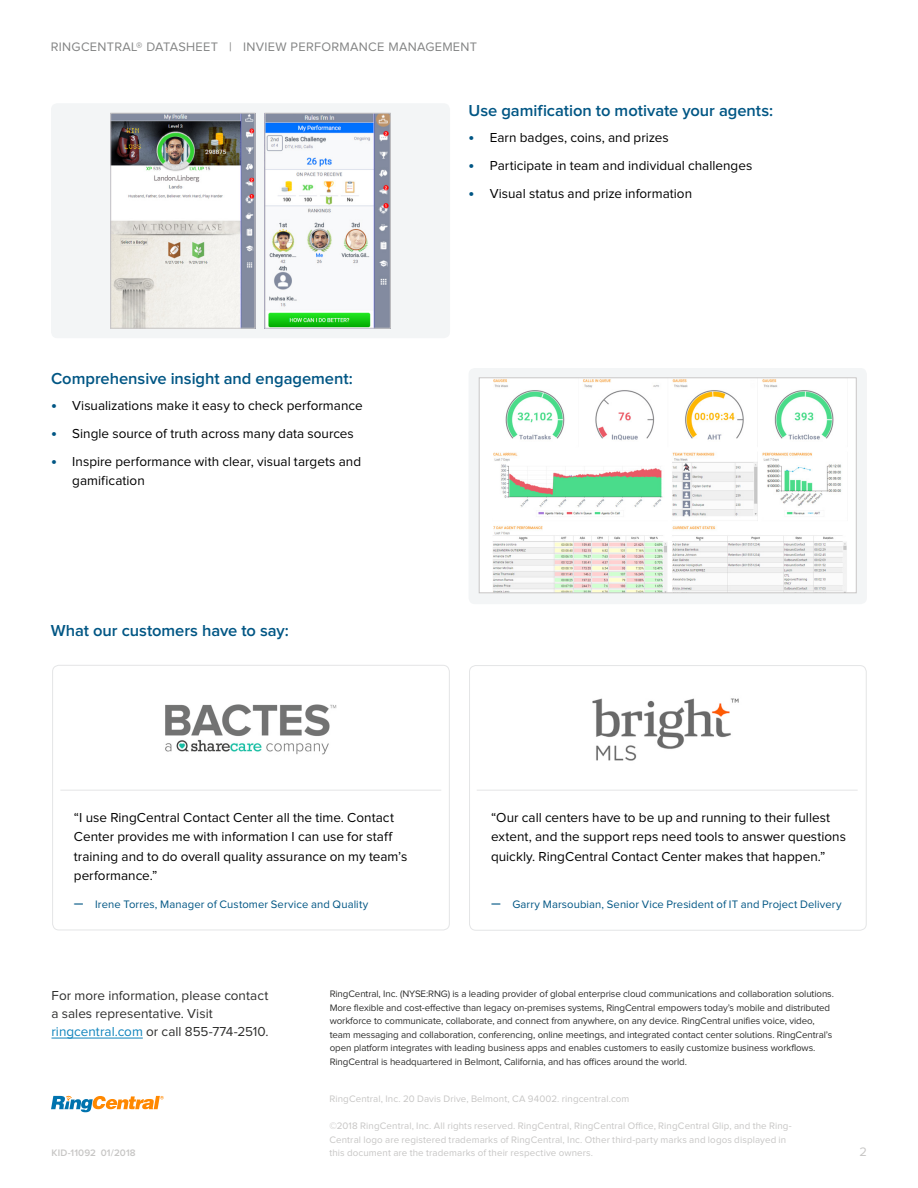
<style>
.page{position:relative;width:918px;height:1188px;background:#fff}
.page>*{position:absolute;margin:0;border:0;box-sizing:border-box;transform-origin:0 0}
.t1{font:600 16.5px "Proxima Nova";letter-spacing:-.005em;color:#005684}
.t2{font:13.5px/19.5px "Proxima Nova";color:#000}
.t3{font:13.5px/18px "Proxima Nova";color:#2f2f2e}
.t4{font:12.75px "Proxima Nova";letter-spacing:.025em;color:#838484}
.t5{font:12.75px "Proxima Nova";color:#c7c6c5}
.t6{font:11.25px "Proxima Nova";letter-spacing:.01em;color:#005684}
.t7{font:9.75px/13.5px "Proxima Nova";letter-spacing:-.01em;color:#2f2f2e}
.t8{font:9.75px/13.5px "Proxima Nova";letter-spacing:.015em;color:#c7c6c5}
.t9{font:600 9.75px "Proxima Nova";letter-spacing:.015em;color:#c7c6c5}
.s1{font-weight:700;font-size:16.5px;color:#005684}
.s2{font-size:16.5px}
.s3{color:#0f84bd}
</style>
<div class="page">
<svg style="left:51px;top:1096px;width:113px;height:16px"></svg>
<hr style="left:52px;top:1038px;width:91px;height:1px;background:#0f84bd">
<div style="left:469px;top:665px;width:398px;height:266px;border:1px solid #e4e5e6;border-radius:6px"></div>
<div style="left:52px;top:665px;width:398px;height:265px;border:1px solid #e4e5e6;border-radius:6px"></div>
<div style="left:51px;top:103px;width:399px;height:235px;background:#f3f5f6;border-radius:6px"></div>
<div style="left:469px;top:368px;width:398px;height:236px;background:#f3f5f6;border-radius:6px"></div>
<img style="left:165px;top:704px;width:172px;height:51px">
<img style="left:593px;top:698px;width:146px;height:63px">
<div style="left:479px;top:378px;width:377px;height:215px;background:#fff"></div>
<img style="left:493px;top:380px;width:354px;height:211px">
<div style="left:479px;top:378px;width:378px;height:215px;border:1px solid #c7c5c5"></div>
<hr style="left:60px;top:790px;width:381px;height:1px;background:#e4e5e6">
<hr style="left:477px;top:790px;width:381px;height:1px;background:#e4e5e6">
<img style="left:112px;top:115px;width:141px;height:212px">
<div style="left:110px;top:113px;width:145px;height:216px;border:1px solid #c7c5c5"></div>
<img style="left:267px;top:115px;width:122px;height:212px">
<div style="left:265px;top:113px;width:126px;height:216px;border:1px solid #c7c5c5"></div>
<h3 class="t4" style="left:51px;top:41px;width:428px">RINGCENTRAL® DATASHEET | INVIEW PERFORMANCE MANAGEMENT</h3>
<h1 class="t1" style="left:51px;top:371px;width:303px">Comprehensive insight and engagement:</h1>
<h2 class="t2" style="left:51px;top:396px;width:313px"><span class="s1">•</span> Visualizations make it easy to check performance</h2>
<h2 class="t2" style="left:51px;top:424px;width:304px"><span class="s1">•</span> Single source of truth across many data sources</h2>
<h2 class="t2" style="left:72px;top:452px;width:290px;text-indent:-21px"><span class="s1">•</span> Inspire performance with clear, visual targets and gamification</h2>
<h1 class="t1" style="left:51px;top:623px;width:239px">What our customers have to say:</h1>
<h1 class="t1" style="left:469px;top:103px;width:306px">Use gamification to motivate your agents:</h1>
<h2 class="t2" style="left:469px;top:128px;width:202px"><span class="s1">•</span> Earn badges, coins, and prizes</h2>
<h2 class="t2" style="left:469px;top:156px;width:285px"><span class="s1">•</span> Participate in team and individual challenges</h2>
<h2 class="t2" style="left:469px;top:184px;width:225px"><span class="s1">•</span> Visual status and prize information</h2>
<h2 class="t2" style="left:74px;top:808px;width:335px">“I use RingCentral Contact Center all the time. Contact Center provides me with information I can use for staff training and to do overall quality assurance on my team’s performance.”</h2>
<p class="t6" style="left:74px;top:899px;width:296px"><span class="s2">–</span> Irene Torres, Manager of Customer Service and Quality</p>
<h2 class="t2" style="left:491px;top:808px;width:356px">“Our call centers have to be up and running to their fullest extent, and the support reps need tools to answer questions quickly. RingCentral Contact Center makes that happen.”</h2>
<p class="t6" style="left:491px;top:899px;width:352px"><span class="s2">–</span> Garry Marsoubian, Senior Vice President of IT and Project Delivery</p>
<h2 class="t3" style="left:52px;top:987px;width:219px">For more information, please contact a sales representative. Visit <span class="s3">ringcentral.com</span> or call 855-774-2510.</h2>
<p class="t7" style="left:330px;top:988px;width:506px">RingCentral, Inc. (NYSE:RNG) is a leading provider of global enterprise cloud communications and collaboration solutions.<br>More flexible and cost-effective than legacy on-premises systems, RingCentral empowers today’s mobile and distributed workforce to communicate, collaborate, and connect from anywhere, on any device. RingCentral unifies voice, video, team messaging and collaboration, conferencing, online meetings, and integrated contact center solutions. RingCentral’s open platform integrates with leading business apps and enables customers to easily customize business workflows.<br>RingCentral is headquartered in Belmont, California, and has offices around the world.</p>
<p class="t9" style="left:52px;top:1148px;width:86px">KID-11092 01/2018</p>
<p class="t8" style="left:329px;top:1093px;width:302px">RingCentral, Inc. 20 Davis Drive, Belmont, CA 94002. ringcentral.com</p>
<p class="t8" style="left:329px;top:1120px;width:464px">©2018 RingCentral, Inc. All rights reserved. RingCentral, RingCentral Office, RingCentral Glip, and the Ring-<br>Central logo are registered trademarks of RingCentral, Inc. Other third-party marks and logos displayed in this document are the trademarks of their respective owners.</p>
<h3 class="t5" style="left:859px;top:1146px;width:9px">2</h3>
</div>
